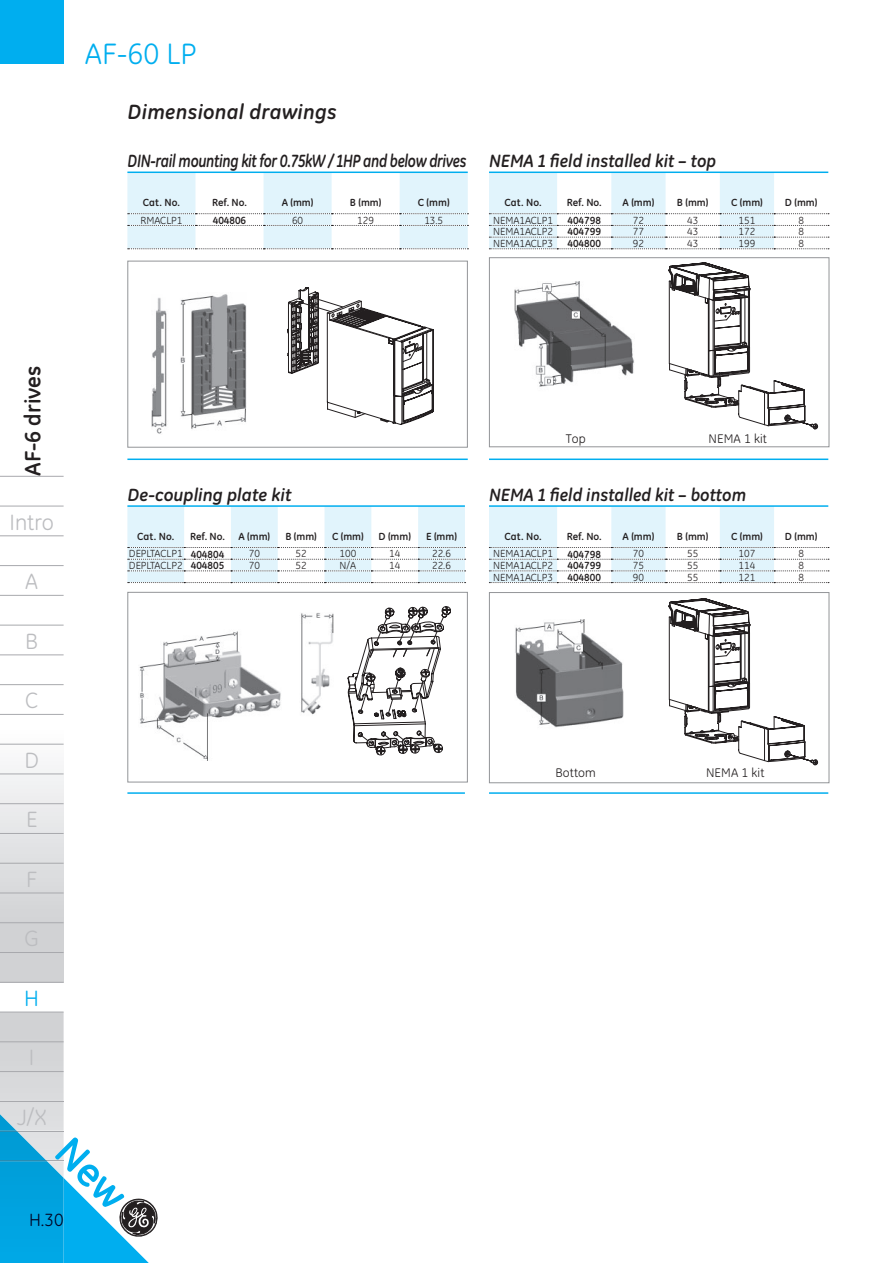
<style>
.page{position:relative;width:893px;height:1263px;background:#fff}
.page>*{position:absolute;margin:0;border:0;box-sizing:border-box;transform-origin:0 0}
.t1{font:30px "GE Inspira";color:#00aeef}
.t2{font:22.5px "GE Inspira";color:#bcbdc0}
.t3{font:700 22.5px "GE Inspira";color:#231f20}
.t4{font:22.5px "GE Inspira";color:#00aeef}
.t5{font:italic 700 21px "GE Inspira";letter-spacing:.01em;color:#231f20}
.t6{font:italic 700 18px "GE Inspira";color:#231f20;scale:.96 1}
.t7{font:italic 700 18px "GE Inspira";letter-spacing:-.025em;color:#231f20;scale:.82 1}
.t8{font:italic 700 18px "GE Inspira";color:#231f20}
.t9{font:18px "GE Inspira";color:#000424}
.t10{font:12.75px "GE Inspira";letter-spacing:.01em;color:#231f20}
.t11{font:10.5px "GE Inspira";color:#231f20}
.t12{font:700 10.5px "GE Inspira";color:#231f20}
.s1{font-weight:700}
</style>
<div class="page">
<div style="left:0;top:693px;width:64px;height:289px;background:linear-gradient(to bottom,#fff,#c9cacd)"></div>
<div style="left:0;top:0;width:64px;height:64px;background:#00aeef"></div>
<hr style="left:0;top:476px;width:64px;height:1px;background:#a8a9ad">
<hr style="left:0;top:506px;width:64px;height:1px;background:#a8a9ad">
<hr style="left:0;top:535px;width:64px;height:1px;background:#a8a9ad">
<hr style="left:0;top:565px;width:64px;height:1px;background:#a8a9ad">
<hr style="left:0;top:595px;width:64px;height:1px;background:#a8a9ad">
<hr style="left:0;top:625px;width:64px;height:1px;background:#a8a9ad">
<hr style="left:0;top:655px;width:64px;height:1px;background:#a8a9ad">
<hr style="left:0;top:684px;width:64px;height:1px;background:#a8a9ad">
<hr style="left:0;top:714px;width:64px;height:1px;background:#a8a9ad">
<hr style="left:0;top:744px;width:64px;height:1px;background:#a8a9ad">
<hr style="left:0;top:774px;width:64px;height:1px;background:#a8a9ad">
<hr style="left:0;top:803px;width:64px;height:1px;background:#a8a9ad">
<hr style="left:0;top:833px;width:64px;height:1px;background:#a8a9ad">
<hr style="left:0;top:863px;width:64px;height:1px;background:#a8a9ad">
<hr style="left:0;top:893px;width:64px;height:1px;background:#a8a9ad">
<hr style="left:0;top:922px;width:64px;height:1px;background:#a8a9ad">
<hr style="left:0;top:952px;width:64px;height:1px;background:#a8a9ad">
<hr style="left:0;top:982px;width:64px;height:1px;background:#a8a9ad">
<svg style="left:127px;top:173px;width:341px;height:77px"></svg>
<hr style="left:127px;top:172px;width:341px;height:1px;background:#00aeef">
<hr style="left:127px;top:459px;width:272px;height:1px;background:#00aeef">
<hr style="left:399px;top:459px;width:69px;height:1px;background:#00aeef">
<svg style="left:489px;top:172px;width:340px;height:78px"></svg>
<hr style="left:489px;top:172px;width:339px;height:1px;background:#00aeef">
<hr style="left:489px;top:792px;width:285px;height:2px;background:#00aeef">
<hr style="left:774px;top:792px;width:54px;height:2px;background:#00aeef">
<svg style="left:127px;top:507px;width:338px;height:76px"></svg>
<hr style="left:127px;top:505px;width:338px;height:2px;background:#00aeef">
<hr style="left:127px;top:792px;width:291px;height:2px;background:#00aeef">
<hr style="left:418px;top:792px;width:47px;height:2px;background:#00aeef">
<div style="left:127px;top:261px;width:341px;height:187px;border:1px solid #939598"></div>
<img style="left:151px;top:294px;width:96px;height:140px">
<svg style="left:287px;top:287px;width:146px;height:138px"></svg>
<div style="left:127px;top:592px;width:341px;height:190px;border:1px solid #939598"></div>
<img style="left:139px;top:613px;width:194px;height:148px">
<svg style="left:348px;top:606px;width:102px;height:149px"></svg>
<svg style="left:489px;top:257px;width:340px;height:527px"></svg>
<img style="left:514px;top:282px;width:120px;height:114px">
<svg style="left:668px;top:263px;width:150px;height:166px"></svg>
<svg style="left:668px;top:599px;width:150px;height:166px"></svg>
<img style="left:514px;top:620px;width:110px;height:120px">
<svg style="left:0;top:1012px;width:158px;height:251px"></svg>
<p class="t1" style="left:85px;top:43px;width:113px">AF-60 LP</p>
<p class="t5" style="left:127px;top:104px;width:211px">Dimensional drawings</p>
<p class="t7" style="left:127px;top:155px;width:415px">DIN-rail mounting kit for 0.75kW / 1HP and below drives</p>
<p class="t12" style="left:143px;top:198px;width:39px">Cat. No.</p>
<p class="t12" style="left:212px;top:198px;width:36px">Ref. No.</p>
<p class="t12" style="left:282px;top:198px;width:33px">A (mm)</p>
<p class="t12" style="left:350px;top:198px;width:33px">B (mm)</p>
<p class="t12" style="left:418px;top:198px;width:33px">C (mm)</p>
<p class="t11" style="left:140px;top:216px;width:43px">RMACLP1</p>
<p class="t12" style="left:213px;top:216px;width:35px">404806</p>
<p class="t11" style="left:292px;top:216px;width:13px">60</p>
<p class="t11" style="left:357px;top:216px;width:18px">129</p>
<p class="t11" style="left:424px;top:216px;width:20px">13.5</p>
<p class="t6" style="left:489px;top:155px;width:238px">NEMA 1 field installed kit – top</p>
<p class="t12" style="left:504px;top:198px;width:39px">Cat. No.</p>
<p class="t12" style="left:566px;top:198px;width:36px">Ref. No.</p>
<p class="t12" style="left:622px;top:198px;width:33px">A (mm)</p>
<p class="t12" style="left:677px;top:198px;width:33px">B (mm)</p>
<p class="t12" style="left:731px;top:198px;width:33px">C (mm)</p>
<p class="t12" style="left:785px;top:198px;width:34px">D (mm)</p>
<p class="t11" style="left:493px;top:216px;width:61px">NEMA1ACLP1</p>
<p class="t12" style="left:567px;top:216px;width:35px">404798</p>
<p class="t11" style="left:633px;top:216px;width:13px">72</p>
<p class="t11" style="left:687px;top:216px;width:13px">43</p>
<p class="t11" style="left:738px;top:216px;width:18px">151</p>
<p class="t11" style="left:798px;top:216px;width:7px">8</p>
<p class="t11" style="left:493px;top:228px;width:61px">NEMA1ACLP2</p>
<p class="t12" style="left:567px;top:228px;width:35px">404799</p>
<p class="t11" style="left:633px;top:228px;width:13px">77</p>
<p class="t11" style="left:687px;top:228px;width:13px">43</p>
<p class="t11" style="left:738px;top:228px;width:18px">172</p>
<p class="t11" style="left:798px;top:228px;width:7px">8</p>
<p class="t11" style="left:493px;top:240px;width:61px">NEMA1ACLP3</p>
<p class="t12" style="left:567px;top:240px;width:35px">404800</p>
<p class="t11" style="left:633px;top:240px;width:13px">92</p>
<p class="t11" style="left:687px;top:240px;width:13px">43</p>
<p class="t11" style="left:738px;top:240px;width:18px">199</p>
<p class="t11" style="left:798px;top:240px;width:7px">8</p>
<p class="t3" style="left:25px;top:476px;width:112px;rotate:-90deg">AF-6 drives</p>
<p class="t2" style="left:10px;top:514px;width:46px">Intro</p>
<p class="t2" style="left:25px;top:573px;width:14px">A</p>
<p class="t2" style="left:25px;top:633px;width:14px">B</p>
<p class="t2" style="left:25px;top:692px;width:15px">C</p>
<p class="t2" style="left:24px;top:752px;width:16px">D</p>
<p class="t2" style="left:26px;top:811px;width:13px">E</p>
<p class="t2" style="left:26px;top:871px;width:13px">F</p>
<p class="t2" style="left:24px;top:930px;width:16px">G</p>
<p class="t4" style="left:24px;top:990px;width:16px">H</p>
<p class="t2" style="left:29px;top:1049px;width:7px">I</p>
<p class="t2" style="left:17px;top:1109px;width:31px">J/X</p>
<p class="t9" style="left:29px;top:1213px;width:36px">H.30</p>
<p class="t8" style="left:127px;top:488px;width:165px">De-coupling plate kit</p>
<p class="t12" style="left:137px;top:532px;width:39px">Cat. No.</p>
<p class="t12" style="left:190px;top:532px;width:36px">Ref. No.</p>
<p class="t12" style="left:238px;top:532px;width:33px">A (mm)</p>
<p class="t12" style="left:285px;top:532px;width:33px">B (mm)</p>
<p class="t12" style="left:332px;top:532px;width:33px">C (mm)</p>
<p class="t12" style="left:378px;top:532px;width:34px">D (mm)</p>
<p class="t12" style="left:426px;top:532px;width:32px">E (mm)</p>
<p class="t11" style="left:129px;top:550px;width:97px">DEPLTACLP1 <span class="s1">404804</span></p>
<p class="t11" style="left:249px;top:550px;width:13px">70</p>
<p class="t11" style="left:295px;top:550px;width:13px">52</p>
<p class="t11" style="left:339px;top:550px;width:18px">100</p>
<p class="t11" style="left:389px;top:550px;width:13px">14</p>
<p class="t11" style="left:432px;top:550px;width:20px">22.6</p>
<p class="t11" style="left:129px;top:562px;width:97px">DEPLTACLP2 <span class="s1">404805</span></p>
<p class="t11" style="left:249px;top:562px;width:13px">70</p>
<p class="t11" style="left:295px;top:562px;width:13px">52</p>
<p class="t11" style="left:339px;top:562px;width:18px">N/A</p>
<p class="t11" style="left:389px;top:562px;width:13px">14</p>
<p class="t11" style="left:432px;top:562px;width:20px">22.6</p>
<p class="t10" style="left:566px;top:433px;width:21px">Top</p>
<p class="t10" style="left:708px;top:433px;width:60px">NEMA 1 kit</p>
<p class="t6" style="left:489px;top:488px;width:269px">NEMA 1 field installed kit – bottom</p>
<p class="t12" style="left:504px;top:532px;width:39px">Cat. No.</p>
<p class="t12" style="left:566px;top:532px;width:36px">Ref. No.</p>
<p class="t12" style="left:622px;top:532px;width:33px">A (mm)</p>
<p class="t12" style="left:677px;top:532px;width:33px">B (mm)</p>
<p class="t12" style="left:731px;top:532px;width:33px">C (mm)</p>
<p class="t12" style="left:785px;top:532px;width:34px">D (mm)</p>
<p class="t11" style="left:493px;top:550px;width:61px">NEMA1ACLP1</p>
<p class="t12" style="left:567px;top:550px;width:35px">404798</p>
<p class="t11" style="left:633px;top:550px;width:13px">70</p>
<p class="t11" style="left:687px;top:550px;width:13px">55</p>
<p class="t11" style="left:738px;top:550px;width:18px">107</p>
<p class="t11" style="left:798px;top:550px;width:7px">8</p>
<p class="t11" style="left:493px;top:562px;width:61px">NEMA1ACLP2</p>
<p class="t12" style="left:567px;top:562px;width:35px">404799</p>
<p class="t11" style="left:633px;top:562px;width:13px">75</p>
<p class="t11" style="left:687px;top:562px;width:13px">55</p>
<p class="t11" style="left:738px;top:562px;width:18px">114</p>
<p class="t11" style="left:798px;top:562px;width:7px">8</p>
<p class="t11" style="left:493px;top:573px;width:61px">NEMA1ACLP3</p>
<p class="t12" style="left:567px;top:573px;width:35px">404800</p>
<p class="t11" style="left:633px;top:573px;width:13px">90</p>
<p class="t11" style="left:687px;top:573px;width:13px">55</p>
<p class="t11" style="left:738px;top:573px;width:18px">121</p>
<p class="t11" style="left:798px;top:573px;width:7px">8</p>
<p class="t10" style="left:555px;top:768px;width:42px">Bottom</p>
<p class="t10" style="left:706px;top:768px;width:60px">NEMA 1 kit</p>
</div>
